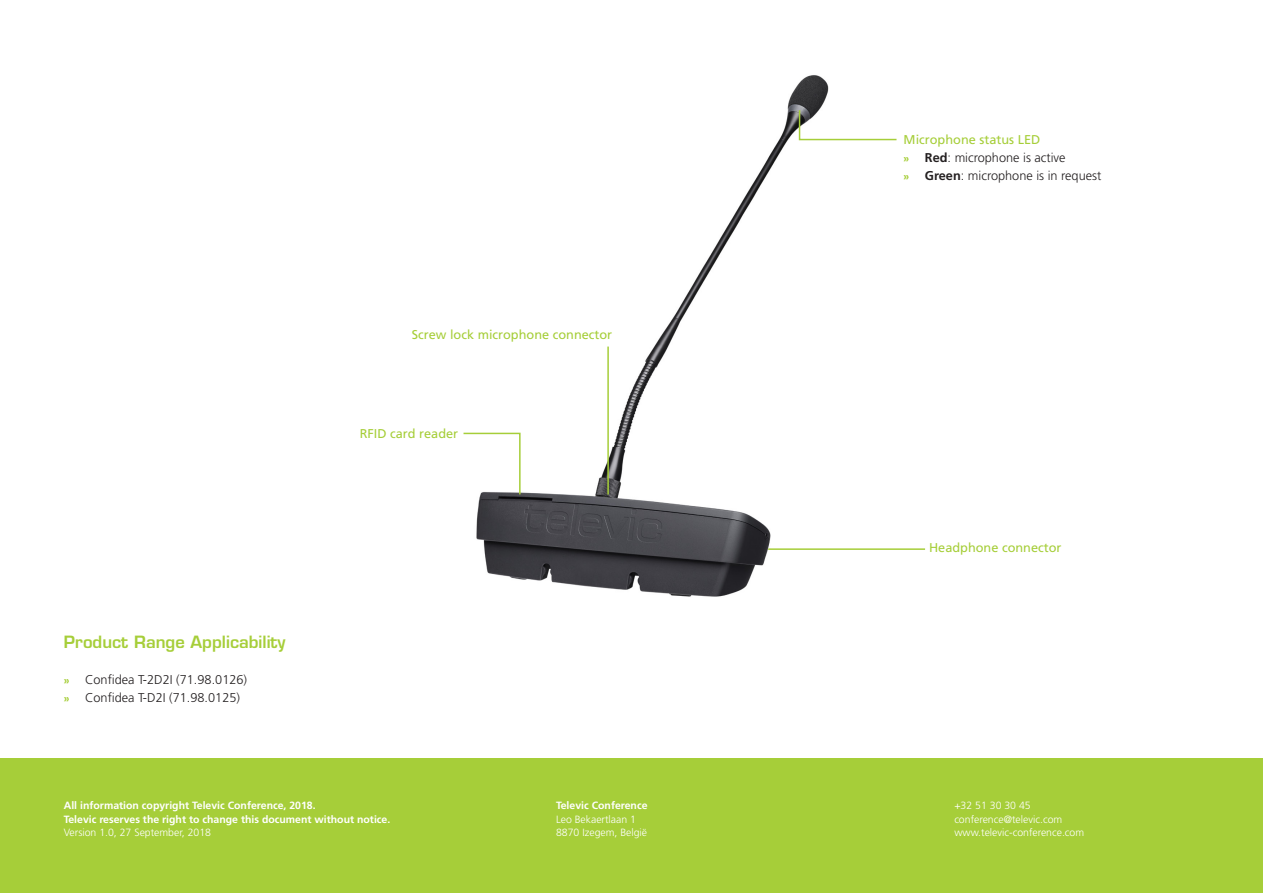
<style>
.page{position:relative;width:1263px;height:893px;background:#fff}
.page>*{position:absolute;margin:0;border:0;box-sizing:border-box;transform-origin:0 0}
.Titel_niveau_3_-_1st{font:600 16.5px "Eurostile LT Std";color:#a6ce39}
.t1{font:300 12.75px "Frutiger LT Std";color:#231f20}
.Text_-_cell{font:12.75px "Frutiger LT Std";color:#a6ce39}
.t2{font:700 10.5px/13.5px "Frutiger LT Std";color:#fff}
.t3{font:300 10.5px/13.5px "Frutiger LT Std";color:#fff}
.s1{font-weight:700;font-size:10.5px;color:#a6ce39}
.s2{font-weight:700}
</style>
<div class="page">
<div style="left:0;top:758px;width:1263px;height:135px;background:#a6ce39"></div>
<img style="left:476px;top:75px;width:450px;height:522px">
<svg style="left:798px;top:109px;width:100px;height:32px"></svg>
<hr style="left:768px;top:548px;width:157px;height:2px;background:#a6ce39">
<hr style="left:607px;top:347px;width:2px;height:147px;background:#a6ce39">
<svg style="left:463px;top:432px;width:58px;height:64px"></svg>
<p class="Text_-_cell" style="left:412px;top:327px;width:202px">Screw lock microphone connector</p>
<p class="Text_-_cell" style="left:360px;top:426px;width:100px">RFID card reader</p>
<p class="Titel_niveau_3_-_1st" style="left:64px;top:632px;width:223px">Product Range Applicability</p>
<p class="t1" style="left:64px;top:672px;width:185px"><span class="s1">»</span> Confidea T-2D2I (71.98.0126)</p>
<p class="t1" style="left:64px;top:690px;width:178px"><span class="s1">»</span> Confidea T-D2I (71.98.0125)</p>
<p class="t2" style="left:64px;top:799px;width:328px">All information copyright Televic Conference, 2018.<br>Televic reserves the right to change this document without notice.</p>
<p class="t3" style="left:64px;top:826px;width:149px">Version 1.0, 27 September, 2018</p>
<p class="t2" style="left:556px;top:799px;width:93px">Televic Conference</p>
<p class="t3" style="left:556px;top:812px;width:93px">Leo Bekaertlaan 1<br>8870 Izegem, België</p>
<p class="Text_-_cell" style="left:904px;top:132px;width:138px">Microphone status LED</p>
<p class="t1" style="left:904px;top:150px;width:163px"><span class="s1">»</span> <span class="s2">Red</span>: microphone is active</p>
<p class="t1" style="left:904px;top:168px;width:199px"><span class="s1">»</span> <span class="s2">Green</span>: microphone is in request</p>
<p class="Text_-_cell" style="left:929px;top:540px;width:134px">Headphone connector</p>
<p class="t3" style="left:954px;top:799px;width:131px">+32 51 30 30 45 conference@televic.com www.televic-conference.com</p>
</div>
